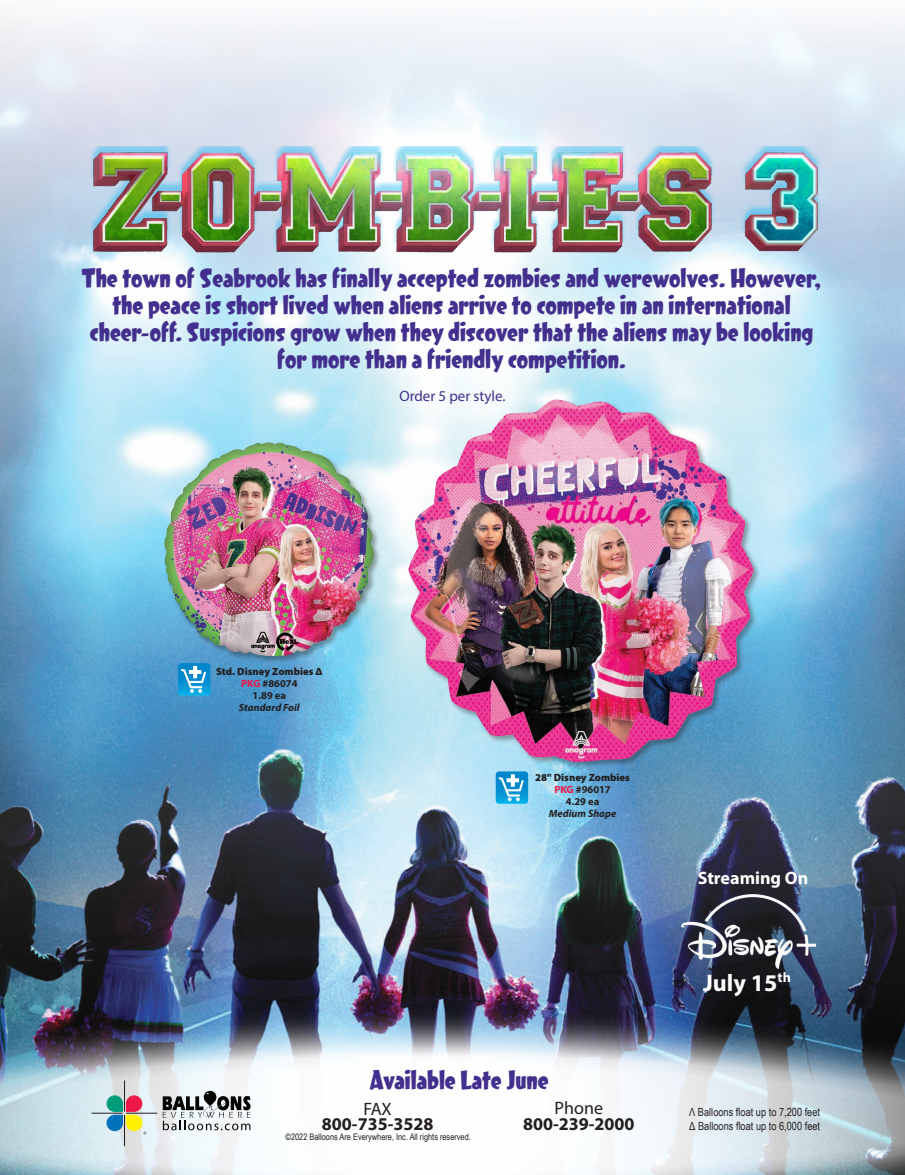
<style>
.page{position:relative;width:905px;height:1175px;background:#fff}
.page>*{position:absolute;margin:0;border:0;box-sizing:border-box;transform-origin:0 0}
.Part___Price_Text{font:24px/27px "Dreamland Std";color:#422f8e;text-align:center}
.Part___Price_Text-2{font:700 24px "Myriad Pro";color:#fff}
.Fax___Phone_Footer{font:700 18px "Myriad Pro";color:#231f20}
.Part___Price_Text-3{font:700 18px "Myriad Pro";color:#fff}
.Fax___Phone_Footer-2{font:18px "Myriad Pro";letter-spacing:-.005em;color:#231f20}
.Part___Price_Text-4{font:15px "Myriad Pro";color:#422f8e}
.Altitude_Footer{font:11.25px "Arial Narrow";color:#231f20}
.t1{font:900 10.5px "Myriad Pro";color:#231f20}
.t2{font:700 10.5px "Myriad Pro";color:#231f20}
.t3{font:italic 700 10.5px "Myriad Pro";color:#231f20}
.Copyright_Tagline{font:9px "Arial Narrow";color:#231f20}
.s1{color:#ed1845}
</style>
<div class="page">
<img style="left:0;top:20px;width:904px;height:984px">
<div style="left:163px;top:441px;width:218px;height:223px;background:#231f20;opacity:.4"></div>
<img style="left:164px;top:442px;width:210px;height:214px">
<div style="left:407px;top:398px;width:354px;height:371px;background:#231f20;opacity:.4"></div>
<img style="left:408px;top:399px;width:345px;height:363px">
<img style="left:82px;top:146px;width:739px;height:110px">
<img style="left:681px;top:890px;width:134px;height:81px">
<img style="left:0;top:1004px;width:904px;height:10px">
<img style="left:0;top:1014px;width:904px;height:160px">
<hr style="left:126px;top:1112px;width:31px;height:1px;background:#231f20">
<hr style="left:92px;top:1112px;width:30px;height:1px;background:#231f20">
<hr style="left:124px;top:1080px;width:1px;height:31px;background:#231f20">
<hr style="left:124px;top:1115px;width:1px;height:31px;background:#231f20">
<svg style="left:107px;top:1095px;width:39px;height:39px;background:#9ba38d"></svg>
<svg style="left:163px;top:1090px;width:87px;height:40px"></svg>
<svg style="left:178px;top:663px;width:32px;height:32px"></svg>
<svg style="left:495px;top:771px;width:33px;height:32px"></svg>
<p class="Part___Price_Text" style="left:82px;top:264px;width:740px">The town of Seabrook has finally accepted zombies and werewolves. However, the peace is short lived when aliens arrive to compete in an international cheer-off. Suspicions grow when they discover that the aliens may be looking for more than a friendly competition.</p>
<p class="Part___Price_Text-4" style="left:399px;top:386px;width:108px">Order 5 per style.</p>
<p class="t1" style="left:216px;top:665px;width:108px">Std. Disney Zombies ∆</p>
<p class="t2" style="left:241px;top:677px;width:58px"><span class="s1">PKG</span> #86074</p>
<p class="t2" style="left:252px;top:689px;width:35px">1.89 ea</p>
<p class="t3" style="left:239px;top:701px;width:62px">Standard Foil</p>
<p class="t1" style="left:535px;top:770px;width:96px">28" Disney Zombies</p>
<p class="t2" style="left:554px;top:783px;width:58px"><span class="s1">PKG</span> #96017</p>
<p class="t2" style="left:566px;top:795px;width:35px">4.29 ea</p>
<p class="t3" style="left:549px;top:807px;width:69px">Medium Shape</p>
<p class="Part___Price_Text" style="left:370px;top:1066px;width:180px">Available Late June</p>
<p class="Fax___Phone_Footer-2" style="left:363px;top:1097px;width:30px">FAX</p>
<p class="Fax___Phone_Footer" style="left:322px;top:1112px;width:113px">800-735-3528</p>
<p class="Copyright_Tagline" style="left:285px;top:1130px;width:187px">©2022 Balloons Are Everywhere, Inc. All rights reserved.</p>
<p class="Fax___Phone_Footer-2" style="left:554px;top:1097px;width:50px">Phone</p>
<p class="Fax___Phone_Footer" style="left:523px;top:1112px;width:113px">800-239-2000</p>
<p class="Part___Price_Text-3" style="left:697px;top:866px;width:112px">Streaming On</p>
<p class="Part___Price_Text-2" style="left:703px;top:967px;width:89px">July 15<sup>th</sup></p>
<p class="Altitude_Footer" style="left:689px;top:1104px;width:132px">Λ Balloons float up to 7,200 feet</p>
<p class="Altitude_Footer" style="left:689px;top:1117px;width:132px">Δ Balloons float up to 6,000 feet</p>
</div>
